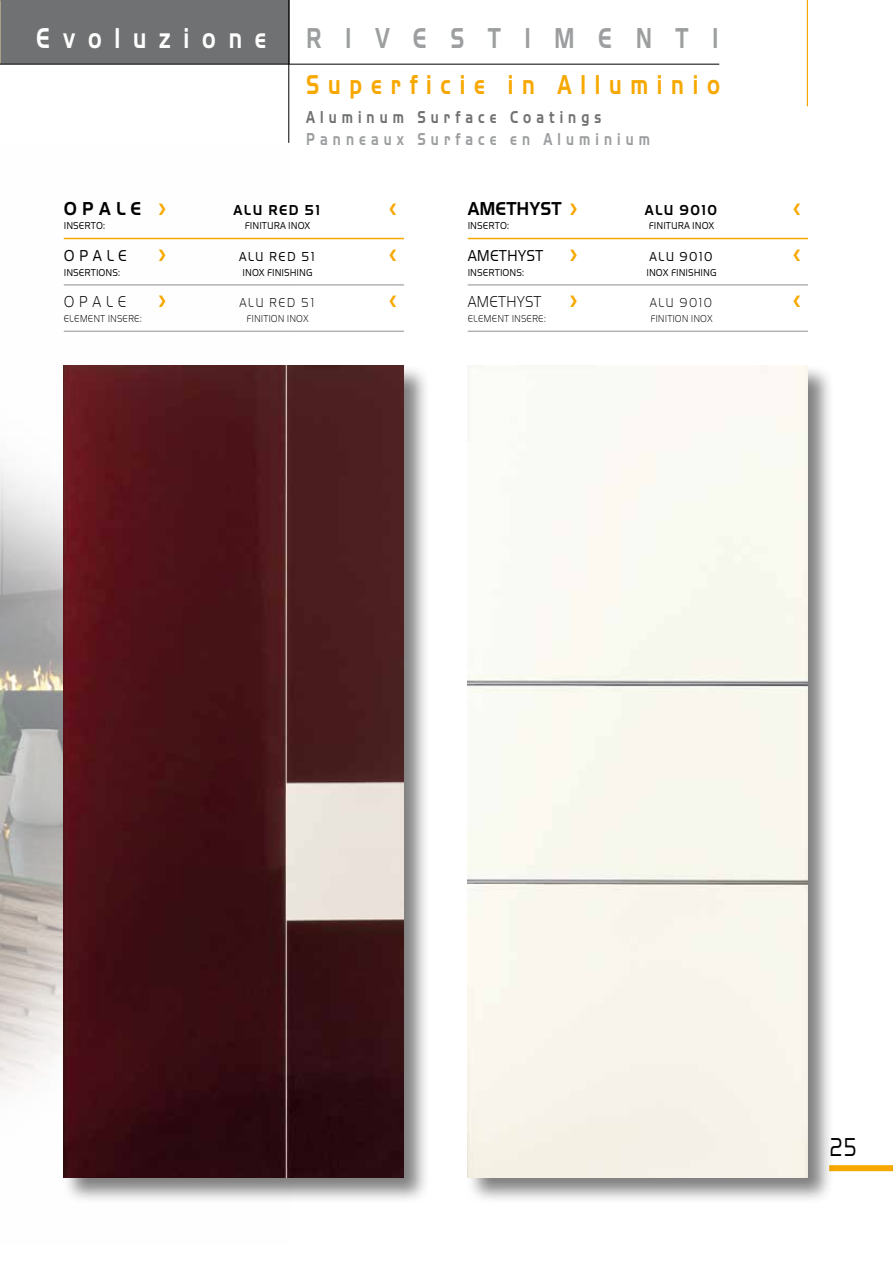
<style>
.page{position:relative;width:893px;height:1263px;background:#fff}
.page>*{position:absolute;margin:0;border:0;box-sizing:border-box;transform-origin:0 0}
.t1{font:700 30px "Handel Gothic ITC Std";letter-spacing:1.04em;color:#9c9e9f;scale:.75 1}
.t2{font:700 30px "Handel Gothic ITC Std";letter-spacing:.57em;color:#fff;scale:.75 1}
.t3{font:700 28.5px "Handel Gothic ITC Std";letter-spacing:.41em;color:#f7a800;scale:.75 1}
.t4{font:27px "Handel Gothic ITC Std";color:#000;scale:.75 1}
.t5{font:700 19.5px "Handel Gothic ITC Std";color:#000;scale:.9 1}
.t6{font:700 18px "Handel Gothic ITC Std";letter-spacing:.375em;color:#9c9e9f;scale:.75 1}
.t7{font:700 18px "Handel Gothic ITC Std";letter-spacing:.375em;color:#707172;scale:.75 1}
.t8{font:16.5px "Handel Gothic ITC Std";color:#000;scale:.9 1}
.t9{font:300 16.5px "Handel Gothic ITC Com";color:#000;scale:.9 1}
.t10{font:700 15px "Handel Gothic ITC Std";letter-spacing:.1em;color:#000;scale:.9 1}
.t11{font:13.5px "Handel Gothic ITC Std";letter-spacing:.1em;color:#000;scale:.9 1}
.t12{font:300 13.5px "Handel Gothic ITC Com";letter-spacing:.1em;color:#000;scale:.9 1}
.t13{font:10.5px "Handel Gothic ITC Std";color:#000;scale:.9 1}
.t14{font:300 10.5px "Handel Gothic ITC Com";color:#000;scale:.9 1}
</style>
<div class="page">
<img style="left:0;top:237px;width:289px;height:853px">
<div style="left:0;top:0;width:289px;height:64px;background:#707172"></div>
<hr style="left:807px;top:0;width:1px;height:106px;background:#f7a800">
<hr style="left:288px;top:0;width:1px;height:143px;background:#000">
<div style="left:829px;top:1165px;width:64px;height:6px;background:#f7a800"></div>
<hr style="left:0;top:64px;width:719px;height:1px;background:#000">
<div style="left:61px;top:363px;width:369px;height:841px;background:#000;opacity:.5"></div>
<img style="left:64px;top:366px;width:340px;height:812px">
<hr style="left:64px;top:238px;width:340px;height:1px;background:#f7a800">
<hr style="left:64px;top:284px;width:340px;height:2px;background:#b1b3b4">
<hr style="left:64px;top:330px;width:340px;height:2px;background:#b1b3b4">
<div style="left:465px;top:363px;width:369px;height:841px;background:#000;opacity:.5"></div>
<img style="left:468px;top:366px;width:340px;height:812px">
<hr style="left:468px;top:238px;width:340px;height:1px;background:#f7a800">
<hr style="left:468px;top:284px;width:340px;height:2px;background:#b1b3b4">
<hr style="left:468px;top:330px;width:340px;height:2px;background:#b1b3b4">
<svg style="left:159px;top:250px;width:6px;height:11px"></svg>
<svg style="left:159px;top:296px;width:6px;height:11px"></svg>
<h1 class="t2" style="left:36px;top:21px;width:309px">Evoluzione</h1>
<h1 class="t1" style="left:306px;top:21px;width:551px">RIVESTIMENTI</h1>
<h2 class="t3" style="left:306px;top:68px;width:553px">Superficie in Alluminio</h2>
<h3 class="t7" style="left:306px;top:107px;width:395px">Aluminum Surface Coatings</h3>
<h3 class="t6" style="left:306px;top:128px;width:460px">Panneaux Surface en Aluminium</h3>
<h3 class="t5" style="left:64px;top:197px;width:88px">OPALE</h3>
<h3 class="t10" style="left:234px;top:201px;width:98px">ALU RED 51</h3>
<p class="t13" style="left:64px;top:220px;width:48px">INSERTO:</p>
<p class="t13" style="left:245px;top:220px;width:74px">FINITURA INOX</p>
<h3 class="t8" style="left:64px;top:246px;width:72px">OPALE</h3>
<p class="t11" style="left:239px;top:249px;width:86px">ALU RED 51</p>
<p class="t13" style="left:64px;top:266px;width:65px">INSERTIONS:</p>
<p class="t13" style="left:243px;top:266px;width:79px">INOX FINISHING</p>
<h3 class="t9" style="left:64px;top:293px;width:71px">OPALE</h3>
<p class="t12" style="left:240px;top:296px;width:85px">ALU RED 51</p>
<p class="t14" style="left:64px;top:313px;width:89px">ELEMENT INSERE:</p>
<p class="t14" style="left:246px;top:313px;width:71px">FINITION INOX</p>
<h3 class="t5" style="left:468px;top:197px;width:106px">AMETHYST</h3>
<h3 class="t10" style="left:645px;top:201px;width:82px">ALU 9010</h3>
<p class="t13" style="left:468px;top:220px;width:48px">INSERTO:</p>
<p class="t13" style="left:649px;top:220px;width:74px">FINITURA INOX</p>
<h3 class="t8" style="left:468px;top:246px;width:86px">AMETHYST</h3>
<p class="t11" style="left:649px;top:249px;width:72px">ALU 9010</p>
<p class="t13" style="left:468px;top:266px;width:65px">INSERTIONS:</p>
<p class="t13" style="left:646px;top:266px;width:79px">INOX FINISHING</p>
<h3 class="t9" style="left:468px;top:293px;width:84px">AMETHYST</h3>
<p class="t12" style="left:650px;top:296px;width:71px">ALU 9010</p>
<p class="t14" style="left:468px;top:313px;width:89px">ELEMENT INSERE:</p>
<p class="t14" style="left:650px;top:313px;width:71px">FINITION INOX</p>
<h3 class="t4" style="left:829px;top:1132px;width:39px">25</h3>
</div>
